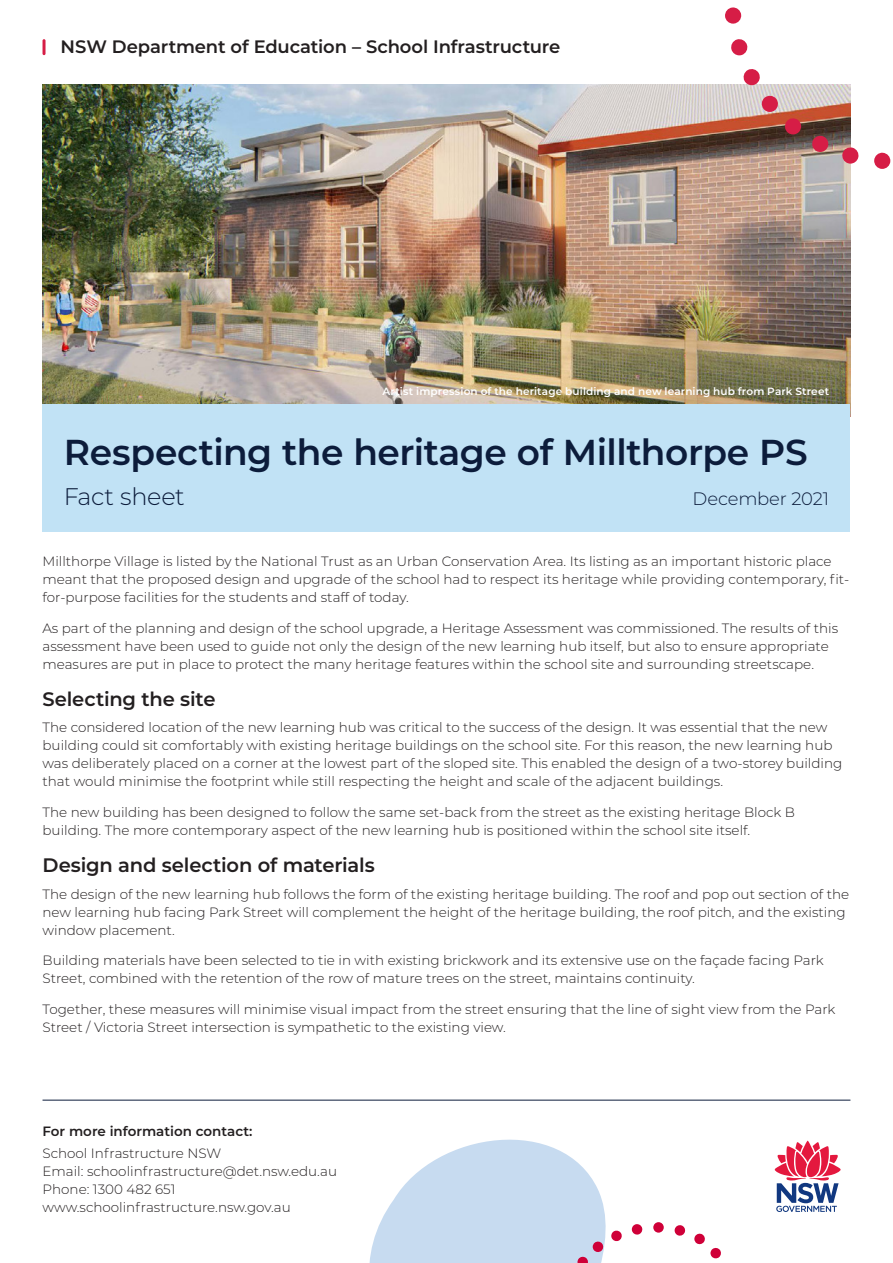
<style>
.page{position:relative;width:893px;height:1263px;background:#fff}
.page>*{position:absolute;margin:0;border:0;box-sizing:border-box;transform-origin:0 0}
.Info_pack_title_smal{font:600 36px "Montserrat";letter-spacing:-.01em;color:#0c1c3b}
.Info_pack_intro{font:300 24px "Montserrat";letter-spacing:-.015em;color:#0c1c3b}
.Heading_2{font:600 19.5px "Montserrat";letter-spacing:-.01em;color:#231f20}
.t1{font:600 18px "Montserrat";letter-spacing:-.005em;color:#231f20}
.Info_pack_intro-2{font:300 18px "Montserrat";letter-spacing:-.015em;color:#0c1c3b}
.Body_light_9_12{font:300 13.5px/18px "Montserrat";color:#231f20}
.t2{font:600 13.5px "Montserrat";color:#231f20}
.t3{font:600 10.5px "Montserrat";letter-spacing:.01em;color:#fff}
</style>
<div class="page">
<svg style="left:369px;top:1139px;width:237px;height:124px;fill:#c7dbf0"></svg>
<svg style="left:632px;top:1224px;width:11px;height:11px"></svg>
<svg style="left:675px;top:1225px;width:11px;height:11px"></svg>
<svg style="left:611px;top:1230px;width:11px;height:12px"></svg>
<svg style="left:577px;top:1241px;width:27px;height:22px"></svg>
<svg style="left:694px;top:1233px;width:27px;height:26px"></svg>
<div style="left:653px;top:1222px;width:11px;height:11px;background:#cf0038;border-radius:50%"></div>
<hr style="left:43px;top:39px;width:3px;height:16px;background:#d61d46;border-radius:2px">
<hr style="left:43px;top:1100px;width:807px;height:1px;background:#0c1c3b">
<svg style="left:774px;top:1140px;width:67px;height:72px"></svg>
<img style="left:43px;top:84px;width:807px;height:320px">
<div style="left:43px;top:404px;width:807px;height:127px;background:#c1e2f5"></div>
<svg style="left:725px;top:7px;width:166px;height:162px"></svg>
<h3 class="t1" style="left:61px;top:34px;width:501px">NSW Department of Education – School Infrastructure</h3>
<p class="t3" style="left:383px;top:384px;width:448px">Artist impression of the heritage building and new learning hub from Park Street</p>
<p class="Info_pack_title_smal" style="left:64px;top:427px;width:745px">Respecting the heritage of Millthorpe PS</p>
<p class="Info_pack_intro" style="left:64px;top:480px;width:122px">Fact sheet</p>
<p class="Info_pack_intro-2" style="left:693px;top:486px;width:138px">December 2021</p>
<p class="Body_light_9_12" style="left:43px;top:552px;width:808px">Millthorpe Village is listed by the National Trust as an Urban Conservation Area. Its listing as an important historic place meant that the proposed design and upgrade of the school had to respect its heritage while providing contemporary, fit&shy;for-purpose facilities for the students and staff of today.</p>
<p class="Body_light_9_12" style="left:43px;top:619px;width:797px">As part of the planning and design of the school upgrade, a Heritage Assessment was commissioned. The results of this assessment have been used to guide not only the design of the new learning hub itself, but also to ensure appropriate measures are put in place to protect the many heritage features within the school site and surrounding streetscape.</p>
<p class="Heading_2" style="left:43px;top:685px;width:174px">Selecting the site</p>
<p class="Body_light_9_12" style="left:43px;top:718px;width:801px">The considered location of the new learning hub was critical to the success of the design. It was essential that the new building could sit comfortably with existing heritage buildings on the school site. For this reason, the new learning hub was deliberately placed on a corner at the lowest part of the sloped site. This enabled the design of a two-storey building that would minimise the footprint while still respecting the height and scale of the adjacent buildings.</p>
<p class="Body_light_9_12" style="left:43px;top:803px;width:754px">The new building has been designed to follow the same set-back from the street as the existing heritage Block B building. The more contemporary aspect of the new learning hub is positioned within the school site itself.</p>
<p class="Heading_2" style="left:43px;top:851px;width:334px">Design and selection of materials</p>
<p class="Body_light_9_12" style="left:43px;top:884px;width:808px">The design of the new learning hub follows the form of the existing heritage building. The roof and pop out section of the new learning hub facing Park Street will complement the height of the heritage building, the roof pitch, and the existing window placement.</p>
<p class="Body_light_9_12" style="left:43px;top:951px;width:783px">Building materials have been selected to tie in with existing brickwork and its extensive use on the façade facing Park<br>Street, combined with the retention of the row of mature trees on the street, maintains continuity.</p>
<p class="Body_light_9_12" style="left:43px;top:1000px;width:794px">Together, these measures will minimise visual impact from the street ensuring that the line of sight view from the Park<br>Street / Victoria Street intersection is sympathetic to the existing view.</p>
<p class="t2" style="left:43px;top:1121px;width:211px">For more information contact:</p>
<p class="Body_light_9_12" style="left:43px;top:1144px;width:296px">School Infrastructure NSW<br>Email: schoolinfrastructure@det.nsw.edu.au Phone: 1300 482 651 www.schoolinfrastructure.nsw.gov.au</p>
</div>
